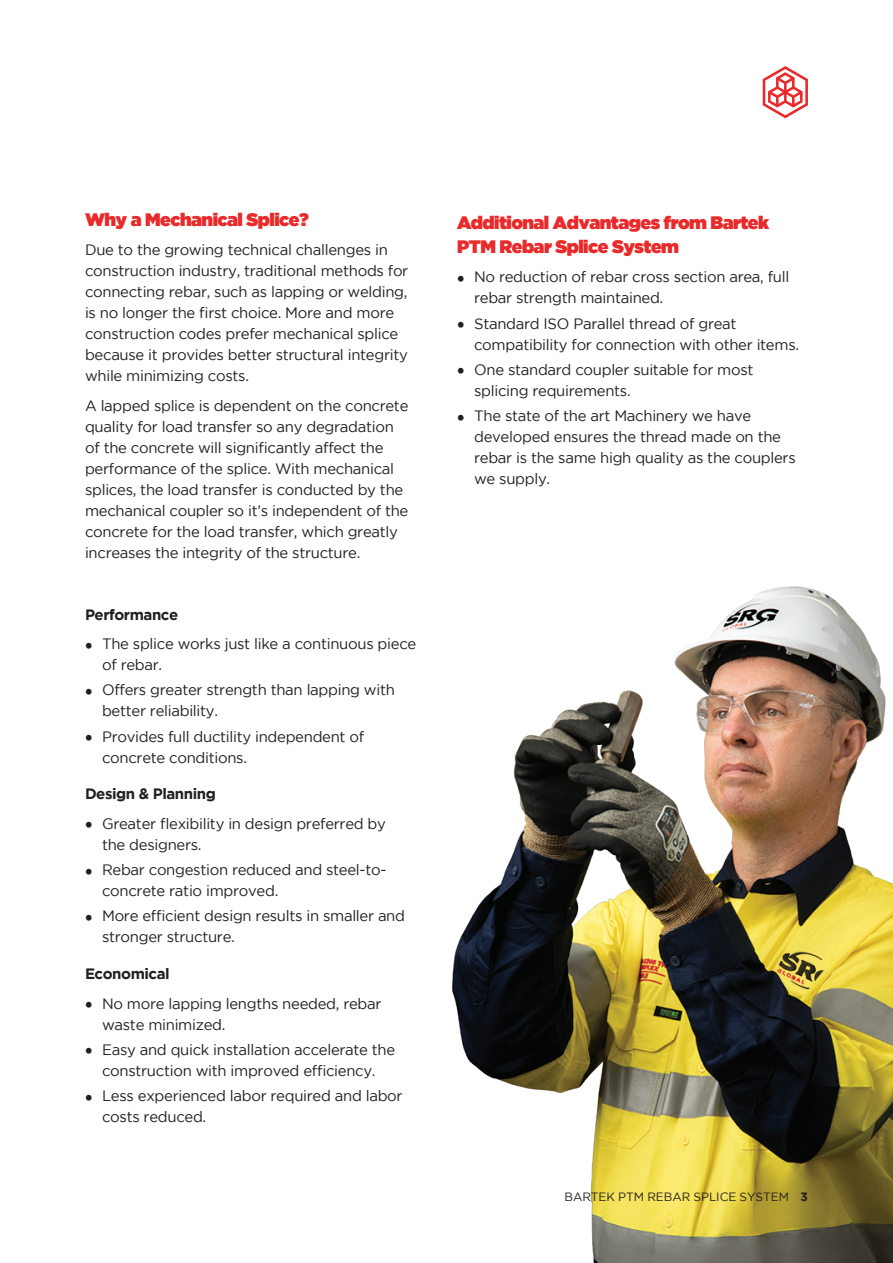
<style>
.page{position:relative;width:893px;height:1263px;background:#fff}
.page>*{position:absolute;margin:0;border:0;box-sizing:border-box;transform-origin:0 0}
.t1{font:18px/24px "Gotham Ultra";letter-spacing:-.03em;color:#e9292a}
.t2{font:15px/21px "Gotham";letter-spacing:-.02em;color:#231f20}
.t3{font:700 15px "Gotham";letter-spacing:-.03em;color:#231f20}
.t4{font:12px "Gotham";letter-spacing:-.005em;color:#231f20}
.s1{font-family:"Gotham Ultra"}
.s2{font-weight:700}
</style>
<div class="page">
<svg style="left:763px;top:66px;width:45px;height:52px"></svg>
<img style="left:452px;top:586px;width:441px;height:677px">
<p class="t1" style="left:85px;top:207px;width:225px">Why a Mechanical Splice?</p>
<p class="t2" style="left:85px;top:239px;width:325px">Due to the growing technical challenges in construction industry, traditional methods for connecting rebar, such as lapping or welding, is no longer the first choice. More and more construction codes prefer mechanical splice because it provides better structural integrity while minimizing costs.</p>
<p class="t2" style="left:85px;top:395px;width:325px">A lapped splice is dependent on the concrete quality for load transfer so any degradation of the concrete will significantly affect the performance of the splice. With mechanical splices, the load transfer is conducted by the mechanical coupler so it’s independent of the concrete for the load transfer, which greatly increases the integrity of the structure.</p>
<p class="t3" style="left:85px;top:605px;width:95px">Performance</p>
<p class="t2" style="left:102px;top:633px;width:316px;text-indent:-17px"><span class="s1">•</span> The splice works just like a continuous piece of rebar.</p>
<p class="t2" style="left:102px;top:679px;width:294px;text-indent:-17px"><span class="s1">•</span> Offers greater strength than lapping with better reliability.</p>
<p class="t2" style="left:102px;top:725px;width:264px;text-indent:-17px"><span class="s1">•</span> Provides full ductility independent of concrete conditions.</p>
<p class="t3" style="left:85px;top:785px;width:132px">Design &amp; Planning</p>
<p class="t2" style="left:102px;top:813px;width:285px;text-indent:-17px"><span class="s1">•</span> Greater flexibility in design preferred by the designers.</p>
<p class="t2" style="left:102px;top:859px;width:286px;text-indent:-17px"><span class="s1">•</span> Rebar congestion reduced and steel-to&shy;concrete ratio improved.</p>
<p class="t2" style="left:102px;top:905px;width:304px;text-indent:-17px"><span class="s1">•</span> More efficient design results in smaller and stronger structure.</p>
<p class="t3" style="left:85px;top:965px;width:86px">Economical</p>
<p class="t2" style="left:102px;top:992px;width:281px;text-indent:-17px"><span class="s1">•</span> No more lapping lengths needed, rebar waste minimized.</p>
<p class="t2" style="left:85px;top:1039px;width:312px;text-align:center"><span class="s1">•</span> Easy and quick installation accelerate the construction with improved efficiency.</p>
<p class="t2" style="left:102px;top:1085px;width:302px;text-indent:-17px"><span class="s1">•</span> Less experienced labor required and labor costs reduced.</p>
<p class="t1" style="left:457px;top:210px;width:314px">Additional Advantages from Bartek<br>PTM Rebar Splice System</p>
<p class="t2" style="left:474px;top:266px;width:317px;text-indent:-17px"><span class="s1">•</span> No reduction of rebar cross section area, full rebar strength maintained.</p>
<p class="t2" style="left:474px;top:313px;width:326px;text-indent:-17px"><span class="s1">•</span> Standard ISO Parallel thread of great compatibility for connection with other items.</p>
<p class="t2" style="left:474px;top:359px;width:281px;text-indent:-17px"><span class="s1">•</span> One standard coupler suitable for most splicing requirements.</p>
<p class="t2" style="left:474px;top:405px;width:323px;text-indent:-17px"><span class="s1">•</span> The state of the art Machinery we have developed ensures the thread made on the rebar is the same high quality as the couplers we supply.</p>
<p class="t4" style="left:565px;top:1190px;width:245px">BARTEK PTM REBAR SPLICE SYSTEM <span class="s2">3</span></p>
</div>
